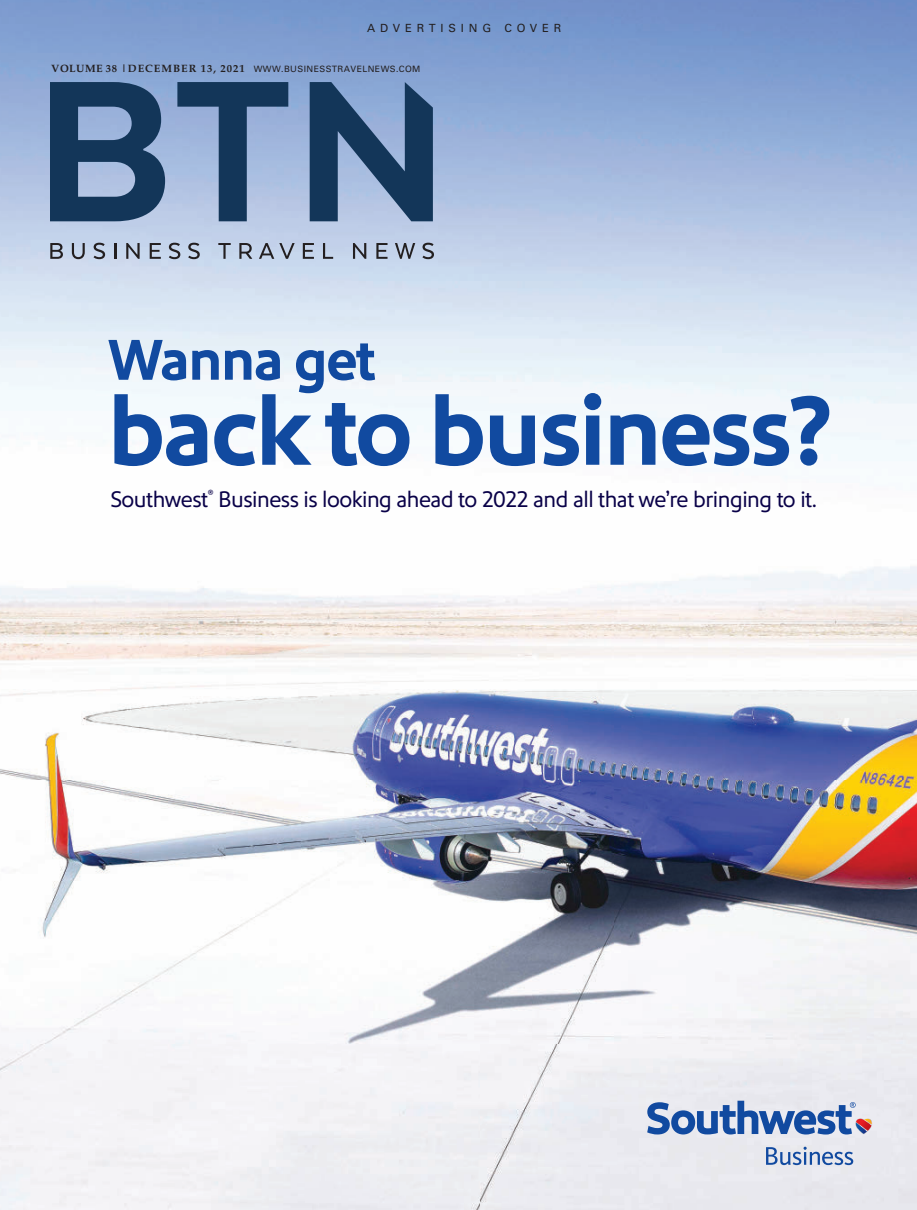
<style>
.page{position:relative;width:917px;height:1210px;background:#fff}
.page>*{position:absolute;margin:0;border:0;box-sizing:border-box;transform-origin:0 0}
.t1{font:700 100px "Southwest Sans";letter-spacing:-.02em;color:#114aa0}
.t2{font:700 58.75px "Southwest Sans";letter-spacing:-.02em;color:#114aa0}
.t3{font:23.12px "Southwest Sans";letter-spacing:-.02em;color:#090148}
.t4{font:11.25px "Univers LT Std";letter-spacing:.43em;color:#231f20}
.t5{font:8.75px "Univers LT Std";letter-spacing:.045em;color:#231f20}
.s1{font-family:"Palatino";font-weight:700;font-size:10.62px}
</style>
<div class="page">
<img style="left:0;top:0;width:917px;height:1209px">
<svg style="left:647px;top:1100px;width:225px;height:34px;background:#8ba1c9"></svg>
<svg style="left:766px;top:1146px;width:87px;height:19px;background:#a5b6d5"></svg>
<svg style="left:50px;top:82px;width:115px;height:139px;background:#3e5d80"></svg>
<svg style="left:177px;top:82px;width:111px;height:139px;background:#6d87aa"></svg>
<svg style="left:50px;top:243px;width:13px;height:16px"></svg>
<svg style="left:72px;top:243px;width:13px;height:16px"></svg>
<svg style="left:94px;top:243px;width:11px;height:16px"></svg>
<svg style="left:114px;top:243px;width:2px;height:16px"></svg>
<svg style="left:126px;top:243px;width:14px;height:16px"></svg>
<svg style="left:150px;top:243px;width:11px;height:16px"></svg>
<svg style="left:169px;top:243px;width:11px;height:16px"></svg>
<svg style="left:188px;top:243px;width:12px;height:16px"></svg>
<svg style="left:218px;top:243px;width:13px;height:16px"></svg>
<svg style="left:239px;top:243px;width:13px;height:16px"></svg>
<svg style="left:259px;top:243px;width:36px;height:16px"></svg>
<svg style="left:303px;top:243px;width:11px;height:16px"></svg>
<svg style="left:323px;top:243px;width:10px;height:16px"></svg>
<svg style="left:353px;top:243px;width:13px;height:16px"></svg>
<svg style="left:376px;top:243px;width:11px;height:16px"></svg>
<svg style="left:395px;top:243px;width:20px;height:16px"></svg>
<svg style="left:422px;top:243px;width:12px;height:16px"></svg>
<svg style="left:310px;top:82px;width:123px;height:139px;background:#4c6a8e"></svg>
<p class="t4" style="left:367px;top:21px;width:196px">ADVERTISING COVER</p>
<p class="t5" style="left:51px;top:64px;width:371px"><span class="s1">VOLUME 38 |DECEMBER 13, 2021</span> WWW.BUSINESSTRAVELNEWS.COM</p>
<h2 class="t2" style="left:108px;top:325px;width:269px">Wanna get</h2>
<h1 class="t1" style="left:108px;top:371px;width:725px">back to business?</h1>
<p class="t3" style="left:110px;top:486px;width:708px">Southwest<sup>®</sup> Business is looking ahead to 2022 and all that we’re bringing to it.</p>
</div>
